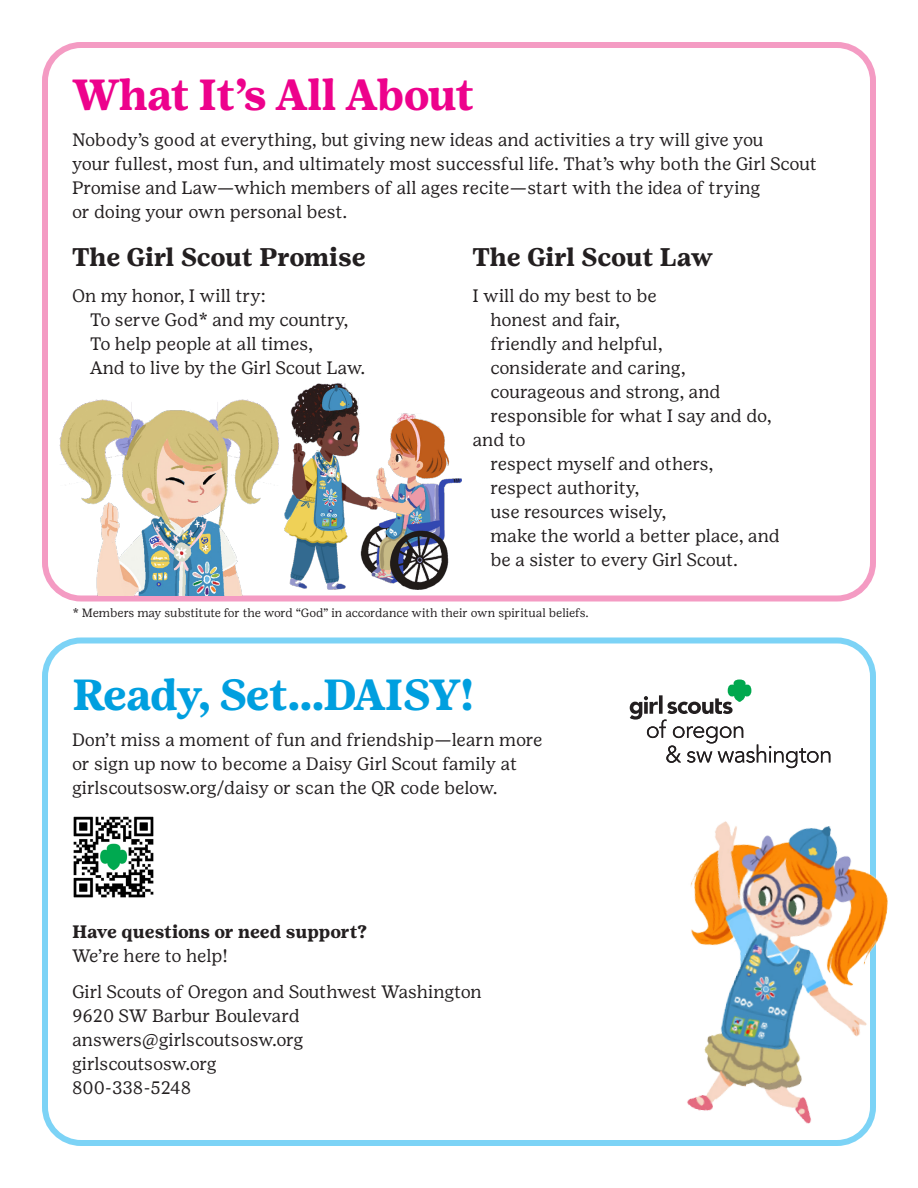
<style>
.page{position:relative;width:918px;height:1188px;background:#fff}
.page>*{position:absolute;margin:0;border:0;box-sizing:border-box;transform-origin:0 0}
.Head{font:700 43.5px "Girl Scout Text";letter-spacing:-.02em;color:#ed028c}
.Head-2{font:700 43.5px "Girl Scout Text";letter-spacing:-.03em;color:#009fdf}
.Subhead{font:700 25.5px "Girl Scout Text";letter-spacing:-.01em;color:#231f20}
.Body_Copy{font:18px/24px "Girl Scout Text";letter-spacing:-.005em;color:#231f20}
.Body_Copy-2{font:700 18px/24px "Girl Scout Text";color:#231f20}
.Body_Copy-3{font:12px "Girl Scout Text";color:#231f20}
.s1{font-weight:400}
</style>
<div class="page">
<div style="left:42px;top:42px;width:834px;height:560px;border:6px solid #f49bc3;border-radius:36px"></div>
<div style="left:42px;top:638px;width:834px;height:508px;border:6px solid #7cd3f6;border-radius:36px"></div>
<img style="left:687px;top:808px;width:201px;height:331px">
<img style="left:297px;top:383px;width:164px;height:207px">
<img style="left:60px;top:399px;width:260px;height:197px">
<svg style="left:630px;top:680px;width:200px;height:88px"></svg>
<img style="left:73px;top:816px;width:81px;height:82px">
<p class="Head" style="left:72px;top:68px;width:404px">What It’s All About</p>
<p class="Body_Copy" style="left:72px;top:127px;width:746px">Nobody’s good at everything, but giving new ideas and activities a try will give you<br>your fullest, most fun, and ultimately most successful life. That’s why both the Girl Scout Promise and Law—which members of all ages recite—start with the idea of trying<br>or doing your own personal best.</p>
<p class="Subhead" style="left:72px;top:241px;width:296px">The Girl Scout Promise</p>
<p class="Body_Copy" style="left:72px;top:283px;width:195px">On my honor, I will try:</p>
<p class="Body_Copy" style="left:90px;top:307px;width:260px">To serve God* and my country,</p>
<p class="Body_Copy" style="left:90px;top:331px;width:225px">To help people at all times,</p>
<p class="Body_Copy" style="left:90px;top:355px;width:277px">And to live by the Girl Scout Law.</p>
<p class="Subhead" style="left:472px;top:241px;width:242px">The Girl Scout Law</p>
<p class="Body_Copy" style="left:472px;top:283px;width:186px">I will do my best to be</p>
<p class="Body_Copy" style="left:490px;top:307px;width:131px">honest and fair,</p>
<p class="Body_Copy" style="left:490px;top:331px;width:174px">friendly and helpful,</p>
<p class="Body_Copy" style="left:490px;top:355px;width:197px">considerate and caring,</p>
<p class="Body_Copy" style="left:490px;top:379px;width:232px">courageous and strong, and</p>
<p class="Body_Copy" style="left:490px;top:403px;width:283px">responsible for what I say and do,</p>
<p class="Body_Copy" style="left:472px;top:427px;width:55px">and to</p>
<p class="Body_Copy" style="left:490px;top:451px;width:225px">respect myself and others,</p>
<p class="Body_Copy" style="left:490px;top:475px;width:150px">respect authority,</p>
<p class="Body_Copy" style="left:490px;top:499px;width:177px">use resources wisely,</p>
<p class="Body_Copy" style="left:490px;top:523px;width:291px">make the world a better place, and</p>
<p class="Body_Copy" style="left:490px;top:547px;width:249px">be a sister to every Girl Scout.</p>
<p class="Body_Copy-3" style="left:73px;top:606px;width:518px">* Members may substitute for the word “God” in accordance with their own spiritual beliefs.</p>
<p class="Head-2" style="left:72px;top:668px;width:404px">Ready, Set…DAISY!</p>
<p class="Body_Copy" style="left:72px;top:727px;width:472px">Don’t miss a moment of fun and friendship—learn more or sign up now to become a Daisy Girl Scout family at girlscoutsosw.org/daisy or scan the QR code below.</p>
<p class="Body_Copy-2" style="left:72px;top:919px;width:297px">Have questions or need support?<br><span class="s1">We’re here to help!</span></p>
<p class="Body_Copy" style="left:72px;top:979px;width:411px">Girl Scouts of Oregon and Southwest Washington<br>9620 SW Barbur Boulevard answers@girlscoutsosw.org<br>girlscoutsosw.org<br>800-338-5248</p>
</div>
